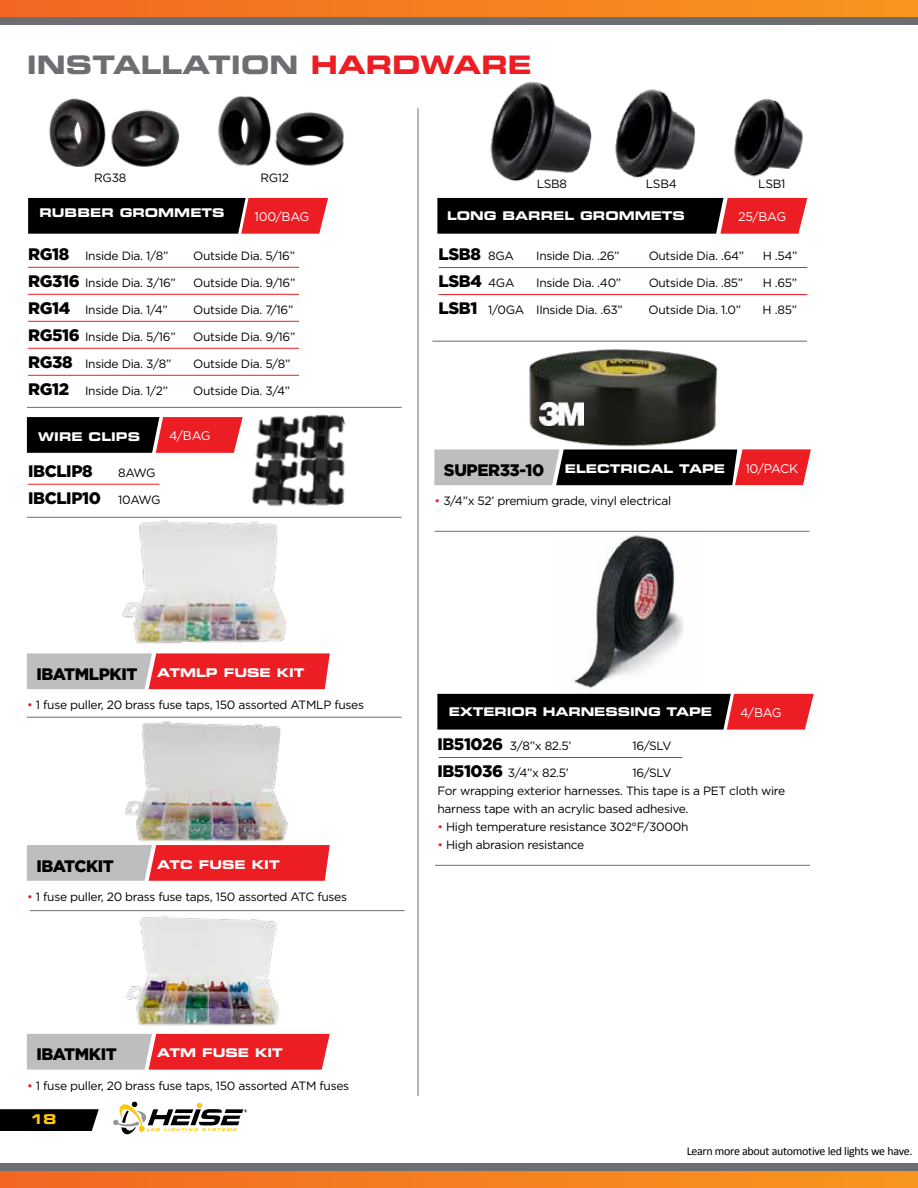
<style>
.page{position:relative;width:918px;height:1188px;background:#fff}
.page>*{position:absolute;margin:0;border:0;box-sizing:border-box;transform-origin:0 0}
.t1{font:25.5px "Eurostile Bold Extended Two";color:#6d6e71}
.t2{font:900 16.65px "Gotham";letter-spacing:-.025em;color:#000}
.t3{font:13.5px "Eurostile Bold Extended Two";color:#ffc709}
.t4{font:12.45px "Gotham";letter-spacing:-.025em;color:#fff}
.t5{font:12px/18px "Gotham";letter-spacing:-.025em;color:#000}
.t6{font:12px "Eurostile Bold Extended Two";color:#fff}
.t7{font:12px "Calibri";letter-spacing:-.025em;color:#000}
.s1{color:#ed1d24}
.s2{font-weight:900;font-size:16.65px}
.s3{font-weight:400;font-size:12px}
.s4{font-family:"Gotham";font-weight:900;font-size:16.65px;color:#000}
</style>
<div class="page">
<svg style="left:0;top:1109px;width:99px;height:22px;background:#0b0b0b"></svg>
<svg style="left:113px;top:1102px;width:134px;height:33px"></svg>
<div style="left:0;top:0;width:918px;height:25px;background:linear-gradient(to right,#f26722,#f8971d)"></div>
<div style="left:0;top:17px;width:918px;height:8px;background:#6d6e71"></div>
<div style="left:0;top:1163px;width:918px;height:25px;background:linear-gradient(to right,#f26722,#f8971d)"></div>
<div style="left:0;top:1163px;width:918px;height:8px;background:#6d6e71"></div>
<img style="left:218px;top:95px;width:127px;height:71px">
<img style="left:48px;top:98px;width:132px;height:69px">
<img style="left:734px;top:98px;width:69px;height:79px">
<img style="left:615px;top:89px;width:80px;height:89px">
<img style="left:490px;top:82px;width:102px;height:100px">
<img style="left:228px;top:406px;width:142px;height:111px">
<img style="left:526px;top:340px;width:194px;height:107px">
<img style="left:555px;top:530px;width:144px;height:164px">
<img style="left:117px;top:495px;width:177px;height:149px">
<img style="left:122px;top:716px;width:172px;height:126px">
<img style="left:122px;top:911px;width:163px;height:123px">
<svg style="left:28px;top:198px;width:300px;height:36px;background:#450f11"></svg>
<hr style="left:28px;top:267px;width:271px;height:1px;background:#ed1d24">
<hr style="left:28px;top:294px;width:271px;height:1px;background:#ed1d24">
<hr style="left:28px;top:321px;width:271px;height:1px;background:#ed1d24">
<hr style="left:28px;top:348px;width:271px;height:1px;background:#ed1d24">
<hr style="left:28px;top:375px;width:271px;height:1px;background:#ed1d24">
<svg style="left:27px;top:417px;width:216px;height:36px;background:#611618"></svg>
<hr style="left:28px;top:484px;width:131px;height:1px;background:#ed1d24">
<svg style="left:437px;top:198px;width:370px;height:36px;background:#3a0e0f"></svg>
<hr style="left:439px;top:267px;width:368px;height:1px;background:#ed1d24">
<hr style="left:439px;top:294px;width:368px;height:1px;background:#ed1d24">
<img style="left:539px;top:402px;width:44px;height:23px">
<svg style="left:434px;top:449px;width:377px;height:36px;background:#714d4f"></svg>
<svg style="left:437px;top:694px;width:377px;height:36px;background:#390e10"></svg>
<hr style="left:439px;top:757px;width:243px;height:1px;background:#ed1d24">
<svg style="left:27px;top:653px;width:303px;height:36px;background:#da6469"></svg>
<svg style="left:27px;top:845px;width:303px;height:36px;background:#da6368"></svg>
<svg style="left:27px;top:1034px;width:303px;height:36px;background:#da656a"></svg>
<hr style="left:27px;top:407px;width:375px;height:1px;background:#6d6e71">
<hr style="left:27px;top:517px;width:375px;height:1px;background:#6d6e71">
<hr style="left:27px;top:717px;width:375px;height:1px;background:#6d6e71">
<hr style="left:30px;top:910px;width:375px;height:1px;background:#6d6e71">
<hr style="left:418px;top:108px;width:1px;height:988px;background:#6d6e71">
<hr style="left:432px;top:341px;width:375px;height:1px;background:#6d6e71">
<hr style="left:435px;top:531px;width:374px;height:1px;background:#6d6e71">
<hr style="left:435px;top:865px;width:375px;height:1px;background:#6d6e71">
<h1 class="t1" style="left:27px;top:47px;width:506px">INSTALLATION <span class="s1">HARDWARE</span></h1>
<p class="t5" style="left:94px;top:169px;width:34px">RG38</p>
<p class="t5" style="left:260px;top:169px;width:30px">RG12</p>
<p class="t5" style="left:537px;top:174px;width:32px">LSB8</p>
<p class="t5" style="left:646px;top:174px;width:32px">LSB4</p>
<p class="t5" style="left:758px;top:174px;width:29px">LSB1</p>
<p class="t6" style="left:39px;top:205px;width:187px">RUBBER GROMMETS</p>
<p class="t4" style="left:255px;top:210px;width:56px">100/BAG</p>
<p class="t6" style="left:447px;top:208px;width:240px">LONG BARREL GROMMETS</p>
<p class="t4" style="left:738px;top:210px;width:49px">25/BAG</p>
<p class="t5" style="left:28px;top:247px;width:142px"><span class="s2">RG18</span> Inside Dia. 1/8”</p>
<p class="t5" style="left:193px;top:247px;width:103px">Outside Dia. 5/16”</p>
<p class="t5" style="left:28px;top:274px;width:149px"><span class="s2">RG316</span> Inside Dia. 3/16”</p>
<p class="t5" style="left:193px;top:274px;width:104px">Outside Dia. 9/16”</p>
<p class="t5" style="left:28px;top:301px;width:141px"><span class="s2">RG14</span> Inside Dia. 1/4”</p>
<p class="t5" style="left:193px;top:301px;width:102px">Outside Dia. 7/16”</p>
<p class="t5" style="left:28px;top:328px;width:149px"><span class="s2">RG516</span> Inside Dia. 5/16”</p>
<p class="t5" style="left:193px;top:328px;width:104px">Outside Dia. 9/16”</p>
<p class="t5" style="left:28px;top:355px;width:145px"><span class="s2">RG38</span> Inside Dia. 3/8”</p>
<p class="t5" style="left:193px;top:355px;width:99px">Outside Dia. 5/8”</p>
<p class="t5" style="left:28px;top:382px;width:141px"><span class="s2">RG12</span> Inside Dia. 1/2”</p>
<p class="t5" style="left:193px;top:382px;width:99px">Outside Dia. 3/4”</p>
<h2 class="t2" style="left:439px;top:245px;width:77px">LSB8 <span class="s3">8GA</span></h2>
<p class="t5" style="left:536px;top:247px;width:85px">Inside Dia. .26”</p>
<p class="t5" style="left:649px;top:247px;width:97px">Outside Dia. .64”</p>
<p class="t5" style="left:763px;top:247px;width:36px">H .54”</p>
<h2 class="t2" style="left:439px;top:272px;width:77px">LSB4 <span class="s3">4GA</span></h2>
<p class="t5" style="left:536px;top:274px;width:87px">Inside Dia. .40”</p>
<p class="t5" style="left:649px;top:274px;width:96px">Outside Dia. .85”</p>
<p class="t5" style="left:763px;top:274px;width:36px">H .65”</p>
<p class="t5" style="left:439px;top:301px;width:186px"><span class="s2">LSB1</span> 1/0GA IInside Dia. .63”</p>
<p class="t5" style="left:649px;top:301px;width:94px">Outside Dia. 1.0”</p>
<p class="t5" style="left:763px;top:301px;width:36px">H .85”</p>
<p class="t6" style="left:38px;top:428px;width:103px">WIRE CLIPS</p>
<p class="t4" style="left:169px;top:429px;width:43px">4/BAG</p>
<p class="t6" style="left:444px;top:460px;width:283px"><span class="s4">SUPER33-10</span> ELECTRICAL TAPE</p>
<p class="t4" style="left:745px;top:461px;width:54px">10/PACK</p>
<h2 class="t2" style="left:28px;top:462px;width:66px">IBCLIP8</h2>
<p class="t5" style="left:118px;top:464px;width:39px">8AWG</p>
<h2 class="t2" style="left:28px;top:489px;width:134px">IBCLIP10 <span class="s3">10AWG</span></h2>
<p class="t5" style="left:435px;top:492px;width:238px"><span class="s1">•</span> 3/4”x 52’ premium grade, vinyl electrical</p>
<p class="t6" style="left:36px;top:664px;width:270px"><span class="s4">IBATMLPKIT</span> ATMLP FUSE KIT</p>
<p class="t5" style="left:27px;top:696px;width:338px"><span class="s1">•</span> 1 fuse puller, 20 brass fuse taps, 150 assorted ATMLP fuses</p>
<h2 class="t2" style="left:36px;top:856px;width:79px">IBATCKIT</h2>
<p class="t6" style="left:157px;top:856px;width:124px">ATC FUSE KIT</p>
<p class="t5" style="left:27px;top:888px;width:321px"><span class="s1">•</span> 1 fuse puller, 20 brass fuse taps, 150 assorted ATC fuses</p>
<h2 class="t2" style="left:36px;top:1045px;width:82px">IBATMKIT</h2>
<p class="t6" style="left:157px;top:1045px;width:127px">ATM FUSE KIT</p>
<p class="t5" style="left:27px;top:1076px;width:324px"><span class="s1">•</span> 1 fuse puller, 20 brass fuse taps, 150 assorted ATM fuses</p>
<p class="t3" style="left:30px;top:1110px;width:28px">18</p>
<p class="t6" style="left:449px;top:703px;width:265px">EXTERIOR HARNESSING TAPE</p>
<p class="t4" style="left:740px;top:706px;width:43px">4/BAG</p>
<p class="t5" style="left:437px;top:737px;width:136px"><span class="s2">IB51026</span> 3/8”x 82.5’</p>
<p class="t5" style="left:632px;top:737px;width:40px">16/SLV</p>
<p class="t5" style="left:437px;top:764px;width:133px"><span class="s2">IB51036</span> 3/4”x 82.5’</p>
<p class="t5" style="left:437px;top:764px;width:349px;text-indent:195px">16/SLV<br>For wrapping exterior harnesses. This tape is a PET cloth wire harness tape with an acrylic based adhesive.</p>
<p class="t5" style="left:437px;top:818px;width:253px"><span class="s1">•</span> High temperature resistance 302°F/3000h</p>
<p class="t5" style="left:437px;top:836px;width:149px"><span class="s1">•</span> High abrasion resistance</p>
<p class="t7" style="left:687px;top:1142px;width:227px">Learn more about automotive led lights we have.</p>
</div>
